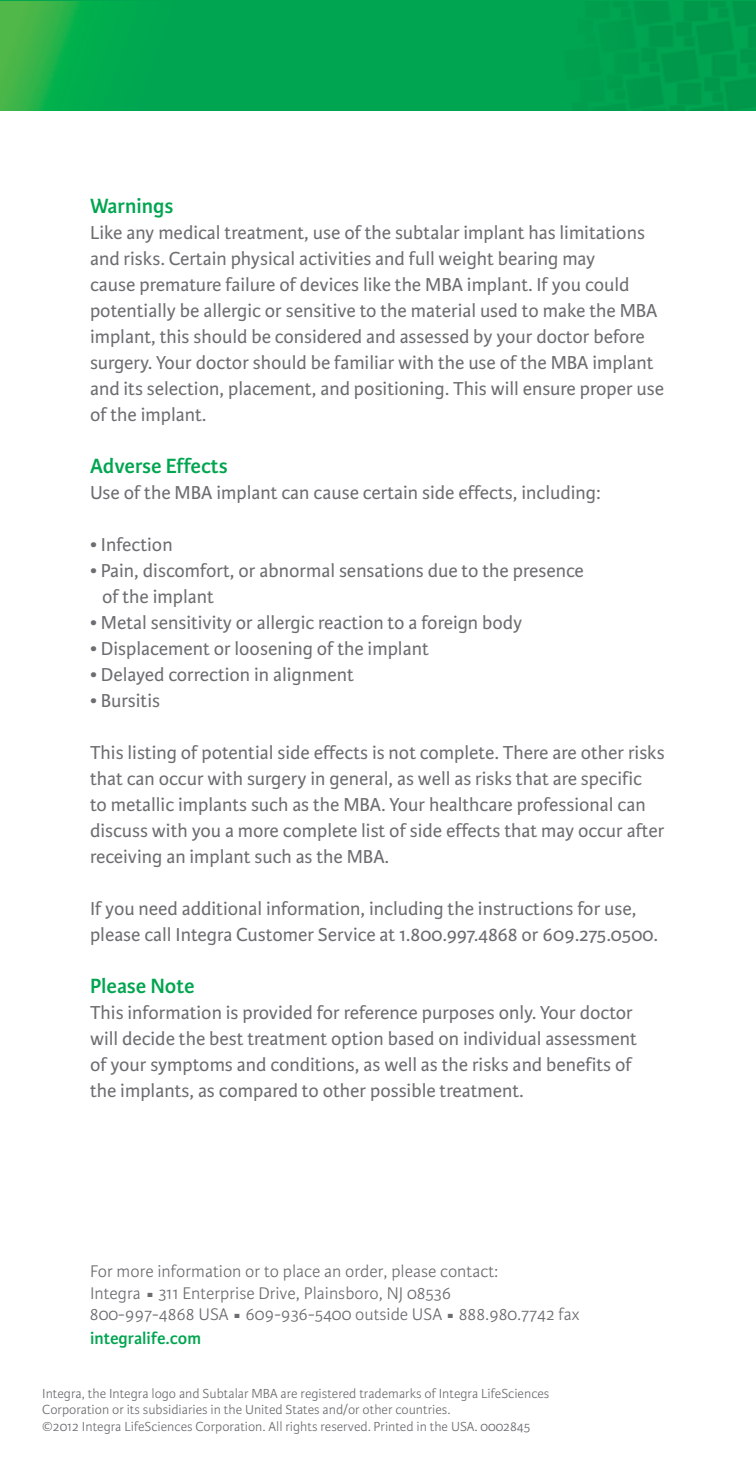
<style>
.page{position:relative;width:756px;height:1476px;background:#fff}
.page>*{position:absolute;margin:0;border:0;box-sizing:border-box;transform-origin:0 0}
.t1{font:600 22px "Karmina Sans";color:#00a550}
.t2{font:20px/26px "Karmina Sans";color:#6d6d71}
.t3{font:300 18px/21.6px "Karmina Sans";color:#6d6d71}
.t4{font:600 18px "Karmina Sans";color:#00a550}
.t5{font:300 14px/16.8px "Karmina Sans";color:#6d6d71}
</style>
<div class="page">
<img style="left:0;top:1px;width:756px;height:110px">
<p class="t1" style="left:90px;top:194px;width:85px">Warnings</p>
<p class="t2" style="left:90px;top:220px;width:576px">Like any medical treatment, use of the subtalar implant has limitations and risks. Certain physical activities and full weight bearing may<br>cause premature failure of devices like the MBA implant. If you could potentially be allergic or sensitive to the material used to make the MBA implant, this should be considered and assessed by your doctor before surgery. Your doctor should be familiar with the use of the MBA implant and its selection, placement, and positioning. This will ensure proper use of the implant.</p>
<p class="t1" style="left:90px;top:454px;width:139px">Adverse Effects</p>
<p class="t2" style="left:90px;top:480px;width:512px">Use of the MBA implant can cause certain side effects, including:</p>
<p class="t2" style="left:90px;top:532px;width:84px">• Infection</p>
<p class="t2" style="left:102px;top:558px;width:483px;text-indent:-12px">• Pain, discomfort, or abnormal sensations due to the presence of the implant</p>
<p class="t2" style="left:90px;top:610px;width:434px">• Metal sensitivity or allergic reaction to a foreign body</p>
<p class="t2" style="left:90px;top:636px;width:340px">• Displacement or loosening of the implant</p>
<p class="t2" style="left:90px;top:662px;width:265px">• Delayed correction in alignment</p>
<p class="t2" style="left:90px;top:688px;width:72px">• Bursitis</p>
<p class="t2" style="left:90px;top:740px;width:576px">This listing of potential side effects is not complete. There are other risks that can occur with surgery in general, as well as risks that are specific<br>to metallic implants such as the MBA. Your healthcare professional can discuss with you a more complete list of side effects that may occur after receiving an implant such as the MBA.</p>
<p class="t2" style="left:90px;top:896px;width:569px">If you need additional information, including the instructions for use, please call I ntegra Customer Service at 1.800.997.4868 or 609.275.0500.</p>
<p class="t1" style="left:90px;top:974px;width:106px">Please Note</p>
<p class="t2" style="left:90px;top:1000px;width:548px">This information is provided for reference purposes only. Your doctor will decide the best treatment option based on individual assessment of your symptoms and conditions, as well as the risks and benefits of the implants, as compared to other possible treatment.</p>
<p class="t3" style="left:90px;top:1261px;width:491px">For more information or to place an order, please contact:<br>Integra ■ 311 Enterprise Drive, Plainsboro, NJ 08536<br>800-997-4868 USA ■ 609-936-5400 outside USA ■ 888.980.7742 fax</p>
<p class="t4" style="left:90px;top:1328px;width:113px">integralife.com</p>
<p class="t5" style="left:42px;top:1385px;width:509px">Integra, the Integra logo and Subtalar MBA are registered trademarks of Integra LifeSciences<br>Corporation or its subsidiaries in the United States and/or other countries.<br>©2012 Integra LifeSciences Corporation. All rights reserved. Printed in the USA. 0002845</p>
</div>
